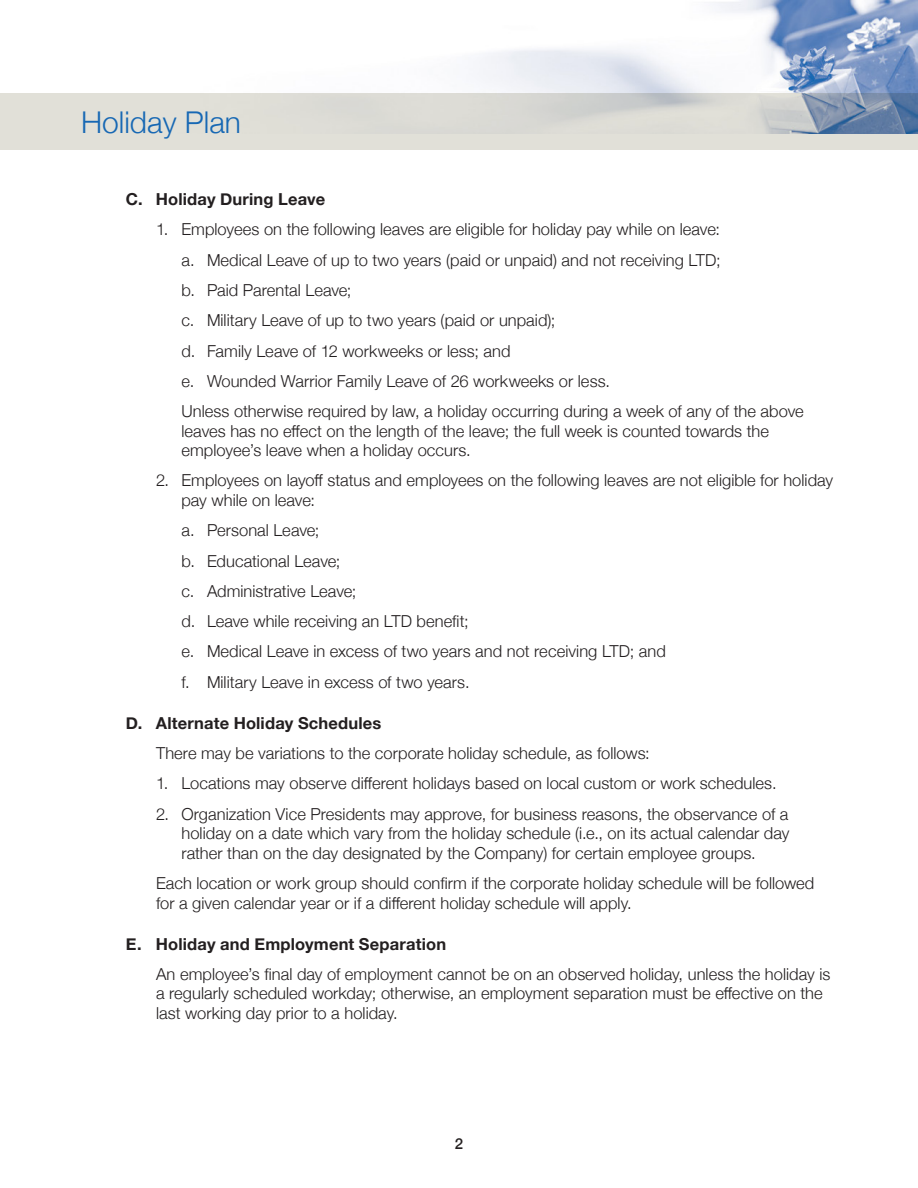
<style>
.page{position:relative;width:918px;height:1188px;background:#fff}
.page>*{position:absolute;margin:0;border:0;box-sizing:border-box;transform-origin:0 0}
.t1{font:300 30px "Helvetica Neue";color:#1768b4}
.HD_2_Indent_1{font:300 16.5px/19.5px "Helvetica Neue";letter-spacing:.005em;color:#231f20}
.HD_2_Indent_2{font:300 16.5px "Helvetica Neue";letter-spacing:.005em;color:#231f20}
.HD_2_Body{font:300 16.5px/19.5px "Helvetica Neue";letter-spacing:.005em;color:#231f20}
.HD_2{font:700 16.5px "Helvetica Neue";letter-spacing:.01em;color:#231f20}
.t2{font:500 15px "Helvetica Neue";color:#231f20}
</style>
<div class="page">
<div style="left:0;top:93px;width:918px;height:57px;background:#e1e0d8"></div>
<img style="left:477px;top:0;width:441px;height:133px">
<h1 class="t1" style="left:81px;top:98px;width:162px">Holiday Plan</h1>
<p class="HD_2" style="left:126px;top:186px;width:201px">C. Holiday During Leave</p>
<p class="HD_2_Indent_1" style="left:156px;top:219px;width:566px">1. Employees on the following leaves are eligible for holiday pay while on leave:</p>
<p class="HD_2_Indent_2" style="left:182px;top:246px;width:541px">a. Medical Leave of up to two years (paid or unpaid) and not receiving LTD;</p>
<p class="HD_2_Indent_2" style="left:182px;top:277px;width:172px">b. Paid Parental Leave;</p>
<p class="HD_2_Indent_2" style="left:182px;top:307px;width:376px">c. Military Leave of up to two years (paid or unpaid);</p>
<p class="HD_2_Indent_2" style="left:182px;top:337px;width:331px">d. Family Leave of 12 workweeks or less; and</p>
<p class="HD_2_Indent_2" style="left:182px;top:368px;width:430px">e. Wounded Warrior Family Leave of 26 workweeks or less.</p>
<p class="HD_2_Indent_1" style="left:182px;top:400px;width:624px">Unless otherwise required by law, a holiday occurring during a week of any of the above leaves has no effect on the length of the leave; the full week is counted towards the employee’s leave when a holiday occurs.</p>
<p class="HD_2_Indent_1" style="left:182px;top:470px;width:653px;text-indent:-26px">2. Employees on layoff status and employees on the following leaves are not eligible for holiday pay while on leave:</p>
<p class="HD_2_Indent_2" style="left:182px;top:517px;width:140px">a. Personal Leave;</p>
<p class="HD_2_Indent_2" style="left:182px;top:547px;width:160px">b. Educational Leave;</p>
<p class="HD_2_Indent_2" style="left:182px;top:578px;width:176px">c. Administrative Leave;</p>
<p class="HD_2_Indent_2" style="left:182px;top:608px;width:289px">d. Leave while receiving an LTD benefit;</p>
<p class="HD_2_Indent_2" style="left:182px;top:638px;width:486px">e. Medical Leave in excess of two years and not receiving LTD; and</p>
<p class="HD_2_Indent_2" style="left:182px;top:669px;width:290px">f. Military Leave in excess of two years.</p>
<p class="HD_2" style="left:126px;top:710px;width:257px">D. Alternate Holiday Schedules</p>
<p class="HD_2_Body" style="left:156px;top:742px;width:495px">There may be variations to the corporate holiday schedule, as follows:</p>
<p class="HD_2_Indent_1" style="left:156px;top:773px;width:622px">1. Locations may observe different holidays based on local custom or work schedules.</p>
<p class="HD_2_Indent_1" style="left:182px;top:803px;width:609px;text-align:justify;text-indent:-26px">2. Organization Vice Presidents may approve, for business reasons, the observance of a holiday on a date which vary from the holiday schedule (i.e., on its actual calendar day rather than on the day designated by the Company) for certain employee groups.</p>
<p class="HD_2_Body" style="left:156px;top:872px;width:660px">Each location or work group should confirm if the corporate holiday schedule will be followed for a given calendar year or if a different holiday schedule will apply.</p>
<p class="HD_2" style="left:126px;top:931px;width:322px">E. Holiday and Employment Separation</p>
<p class="HD_2_Body" style="left:156px;top:963px;width:676px">An employee’s final day of employment cannot be on an observed holiday, unless the holiday is a regularly scheduled workday; otherwise, an employment separation must be effective on the last working day prior to a holiday.</p>
<p class="t2" style="left:455px;top:1131px;width:10px">2</p>
</div>
